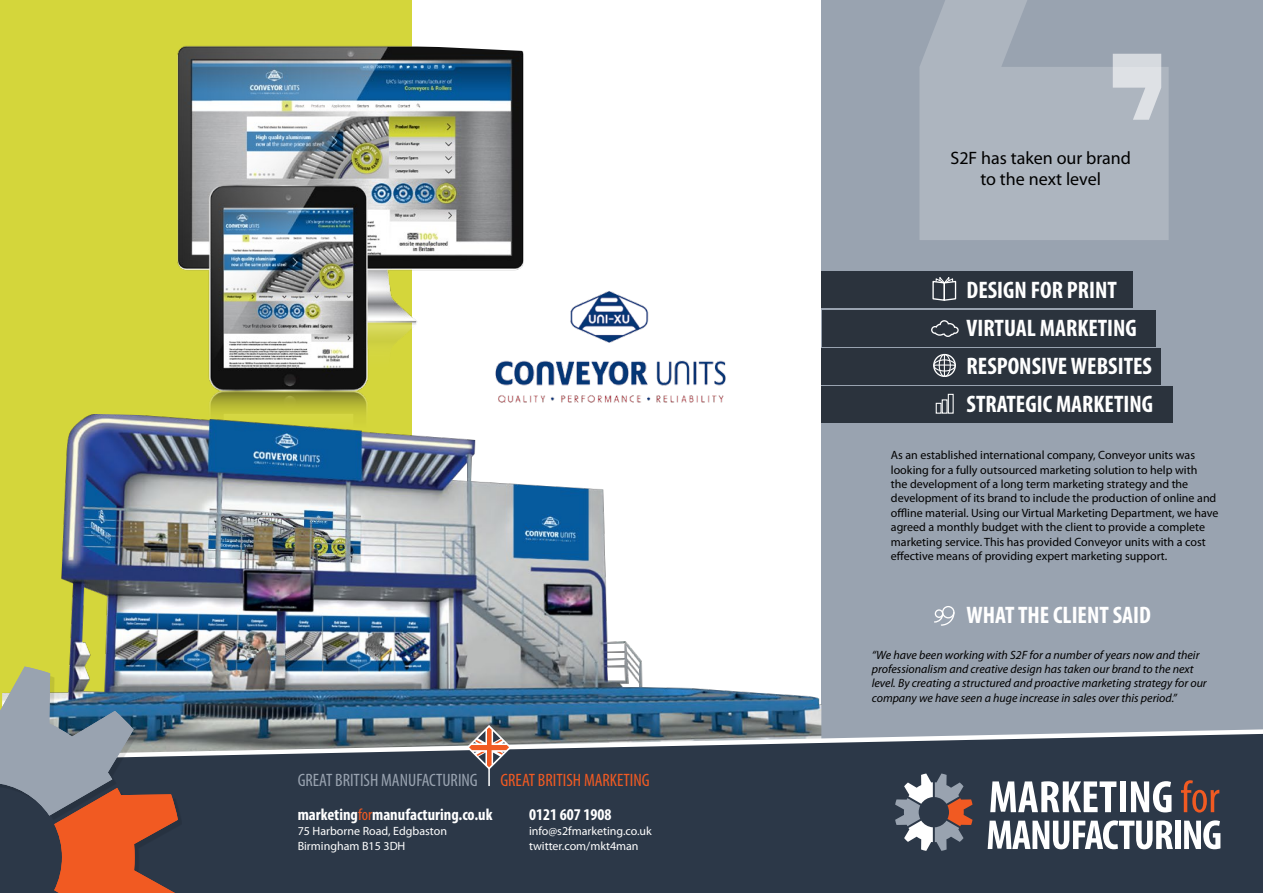
<style>
.page{position:relative;width:1263px;height:893px;background:#fff}
.page>*{position:absolute;margin:0;border:0;box-sizing:border-box;transform-origin:0 0}
.t1{font:700 condensed 24px/38.2px "Myriad Pro";color:#fff}
.t2{font:18px/21.6px "Myriad Pro";color:#000;text-align:center}
.t3{font:condensed 18px "Myriad Pro";color:#99a3b0}
.t4{font:condensed 18px "Myriad Pro";color:#f15a22}
.t5{font:700 condensed 16.5px "Myriad Pro";color:#fff}
.t6{font:12px/14.4px "Myriad Pro";color:#000}
.t7{font:italic 12px/14.4px "Myriad Pro";color:#000}
.t8{font:12px/15px "Myriad Pro";color:#fff}
.s1{font-weight:400;color:#f15a22}
</style>
<div class="page">
<div style="left:821px;top:0;width:442px;height:757px;background:#99a3b0"></div>
<svg style="left:920px;top:0;width:249px;height:240px;fill:#adb5bf"></svg>
<img style="left:583px;top:291px;width:143px;height:112px">
<div style="left:821px;top:272px;width:312px;height:36px;background:#2b333d"></div>
<div style="left:821px;top:387px;width:352px;height:36px;background:#2b333d"></div>
<div style="left:821px;top:310px;width:334px;height:37px;background:#2b333d"></div>
<div style="left:821px;top:348px;width:340px;height:37px;background:#2b333d"></div>
<svg style="left:932px;top:277px;width:25px;height:24px"></svg>
<svg style="left:931px;top:320px;width:28px;height:17px"></svg>
<svg style="left:933px;top:353px;width:23px;height:24px"></svg>
<div style="left:936px;top:403px;width:5px;height:11px;border:1px solid #fff"></div>
<div style="left:942px;top:399px;width:5px;height:15px;border:1px solid #fff"></div>
<div style="left:948px;top:394px;width:6px;height:20px;border:1px solid #fff"></div>
<div style="left:942px;top:606px;width:12px;height:12px;border:1px solid #fff;border-radius:50%"></div>
<svg style="left:934px;top:611px;width:21px;height:15px"></svg>
<div style="left:935px;top:609px;width:8px;height:9px;border:1px solid #fff;border-radius:50%"></div>
<div style="left:0;top:0;width:411px;height:773px;background:#d4d63b"></div>
<img style="left:177px;top:32px;width:406px;height:380px">
<img style="left:61px;top:412px;width:760px;height:315px">
<svg style="left:182px;top:727px;width:1081px;height:166px;background:#384352"></svg>
<svg style="left:895px;top:773px;width:77px;height:78px;background:#757279"></svg>
<svg style="left:1181px;top:780px;width:38px;height:32px"></svg>
<svg style="left:990px;top:781px;width:126px;height:31px"></svg>
<div style="left:1119px;top:781px;width:6px;height:31px;background:#fff"></div>
<svg style="left:1131px;top:781px;width:40px;height:31px"></svg>
<svg style="left:988px;top:820px;width:185px;height:29px"></svg>
<div style="left:1175px;top:821px;width:5px;height:28px;background:#fff"></div>
<svg style="left:1184px;top:820px;width:36px;height:29px"></svg>
<hr style="left:488px;top:747px;width:2px;height:39px;background:#fff">
<svg style="left:467px;top:725px;width:44px;height:45px;background:#8c7671"></svg>
<div style="left:0;top:671px;width:182px;height:222px;background:#000;opacity:.1"></div>
<svg style="left:0;top:666px;width:178px;height:227px;background:#84706a"></svg>
<h2 class="t3" style="left:298px;top:769px;width:182px">GREAT BRITISH MANUFACTURING</h2>
<h2 class="t4" style="left:500px;top:769px;width:151px">GREAT BRITISH MARKETING</h2>
<h3 class="t5" style="left:298px;top:804px;width:196px">marketing<span class="s1">for</span>manufacturing.co.uk</h3>
<p class="t8" style="left:298px;top:823px;width:151px">75 Harborne Road, Edgbaston<br>Birmingham B15 3DH</p>
<h3 class="t5" style="left:529px;top:804px;width:84px">0121 607 1908</h3>
<p class="t8" style="left:529px;top:823px;width:124px">info@s2fmarketing.co.uk twitter.com/mkt4man</p>
<h2 class="t2" style="left:950px;top:147px;width:182px">S2F has taken our brand to the next level</h2>
<h1 class="t1" style="left:966px;top:270px;width:188px">DESIGN FOR PRINT<br>VIRTUAL MARKETING<br>RESPONSIVE WEBSITES<br>STRATEGIC MARKETING</h1>
<p class="t6" style="left:891px;top:448px;width:329px">As an established international company, Conveyor units was looking for a fully outsourced marketing solution to help with<br>the development of a long term marketing strategy and the development of its brand to include the production of online and offline material. Using our Virtual Marketing Department, we have agreed a monthly budget with the client to provide a complete marketing service. This has provided Conveyor units with a cost effective means of providing expert marketing support.</p>
<h1 class="t1" style="left:966px;top:596px;width:186px">WHAT THE CLIENT SAID</h1>
<p class="t7" style="left:872px;top:647px;width:336px">“We have been working with S2F for a number of years now and their professionalism and creative design has taken our brand to the next level. By creating a structured and proactive marketing strategy for our company we have seen a huge increase in sales over this period.”</p>
</div>
